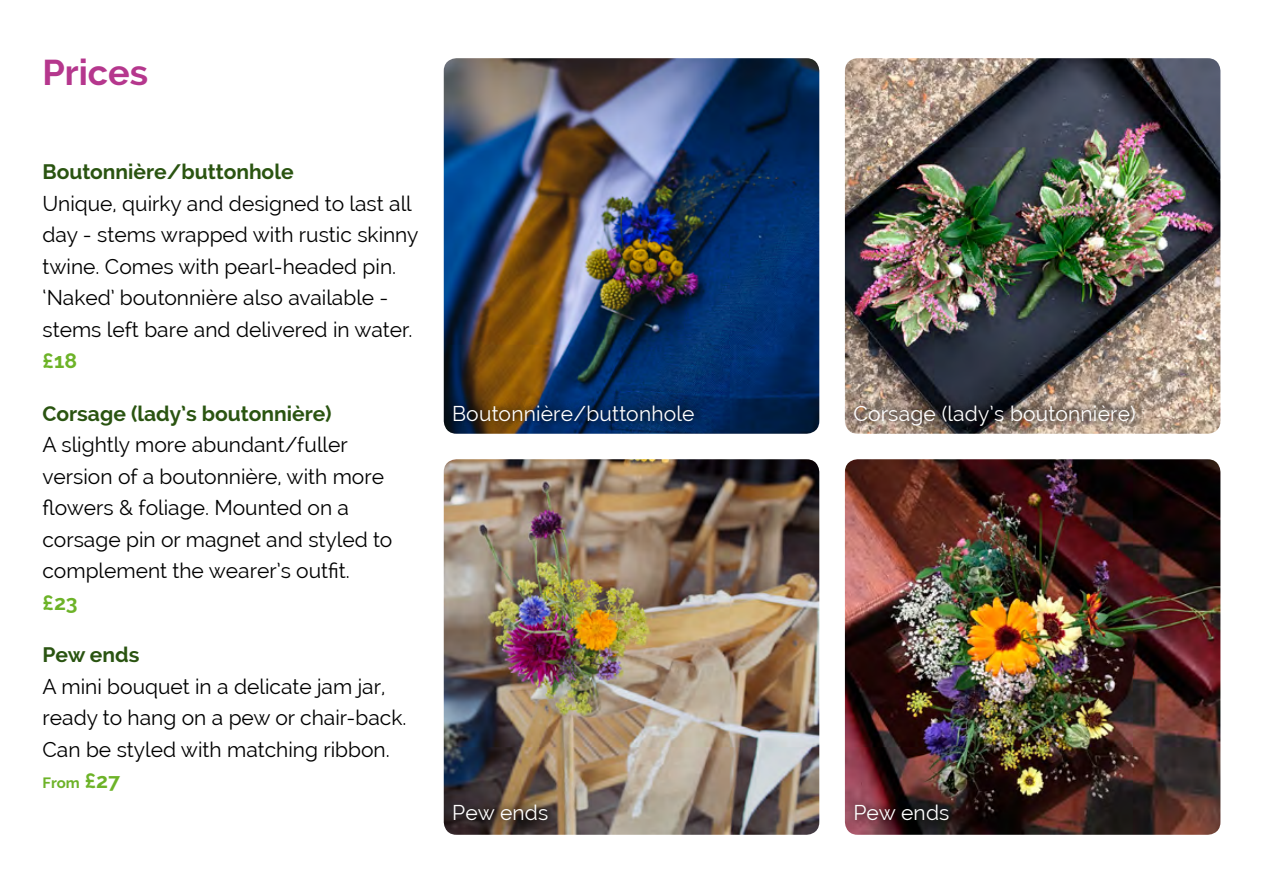
<style>
.page{position:relative;width:1263px;height:893px;background:#fff}
.page>*{position:absolute;margin:0;border:0;box-sizing:border-box;transform-origin:0 0}
.t1{font:700 36px "Raleway";color:#b5378d}
.t2{font:21px/31.5px "Raleway";color:#000}
.t3{font:21px "Raleway";letter-spacing:.01em;color:#fff}
.t4{font:700 21px "Raleway";color:#2a5411}
.t5{font:700 21px "Raleway";color:#6db328}
.t6{font:700 15px "Raleway";color:#6db328}
.s1{font-size:21px}
</style>
<div class="page">
<img style="left:845px;top:459px;width:375px;height:376px">
<img style="left:845px;top:58px;width:375px;height:376px">
<img style="left:444px;top:459px;width:375px;height:376px">
<img style="left:444px;top:58px;width:375px;height:376px">
<svg style="left:444px;top:795px;width:114px;height:34px;background:#493b31"></svg>
<svg style="left:845px;top:795px;width:114px;height:34px;background:#47252b"></svg>
<svg style="left:844px;top:395px;width:301px;height:39px;background:#7e7067"></svg>
<svg style="left:444px;top:395px;width:260px;height:34px;background:#1a2c45"></svg>
<h1 class="t1" style="left:43px;top:51px;width:107px">Prices</h1>
<p class="t4" style="left:43px;top:160px;width:253px">Boutonnière/buttonhole</p>
<p class="t2" style="left:43px;top:187px;width:378px">Unique, quirky and designed to last all day - stems wrapped with rustic skinny twine. Comes with pearl-headed pin. ‘Naked’ boutonnière also available - stems left bare and delivered in water.</p>
<p class="t5" style="left:43px;top:349px;width:36px">£18</p>
<p class="t4" style="left:43px;top:401px;width:291px">Corsage (lady’s boutonnière)</p>
<p class="t2" style="left:43px;top:429px;width:351px">A slightly more abundant/fuller version of a boutonnière, with more flowers &amp; foliage. Mounted on a corsage pin or magnet and styled to complement the wearer’s outfit.</p>
<p class="t5" style="left:43px;top:590px;width:37px">£23</p>
<p class="t4" style="left:43px;top:643px;width:98px">Pew ends</p>
<p class="t2" style="left:43px;top:670px;width:365px">A mini bouquet in a delicate jam jar, ready to hang on a pew or chair-back.<br>Can be styled with matching ribbon.</p>
<p class="t6" style="left:43px;top:774px;width:79px">From <span class="s1">£27</span></p>
<p class="t3" style="left:452px;top:401px;width:244px">Boutonnière/buttonhole</p>
<p class="t3" style="left:853px;top:401px;width:284px">Corsage (lady’s boutonnière)</p>
<p class="t3" style="left:452px;top:800px;width:98px">Pew ends</p>
<p class="t3" style="left:853px;top:800px;width:98px">Pew ends</p>
</div>
